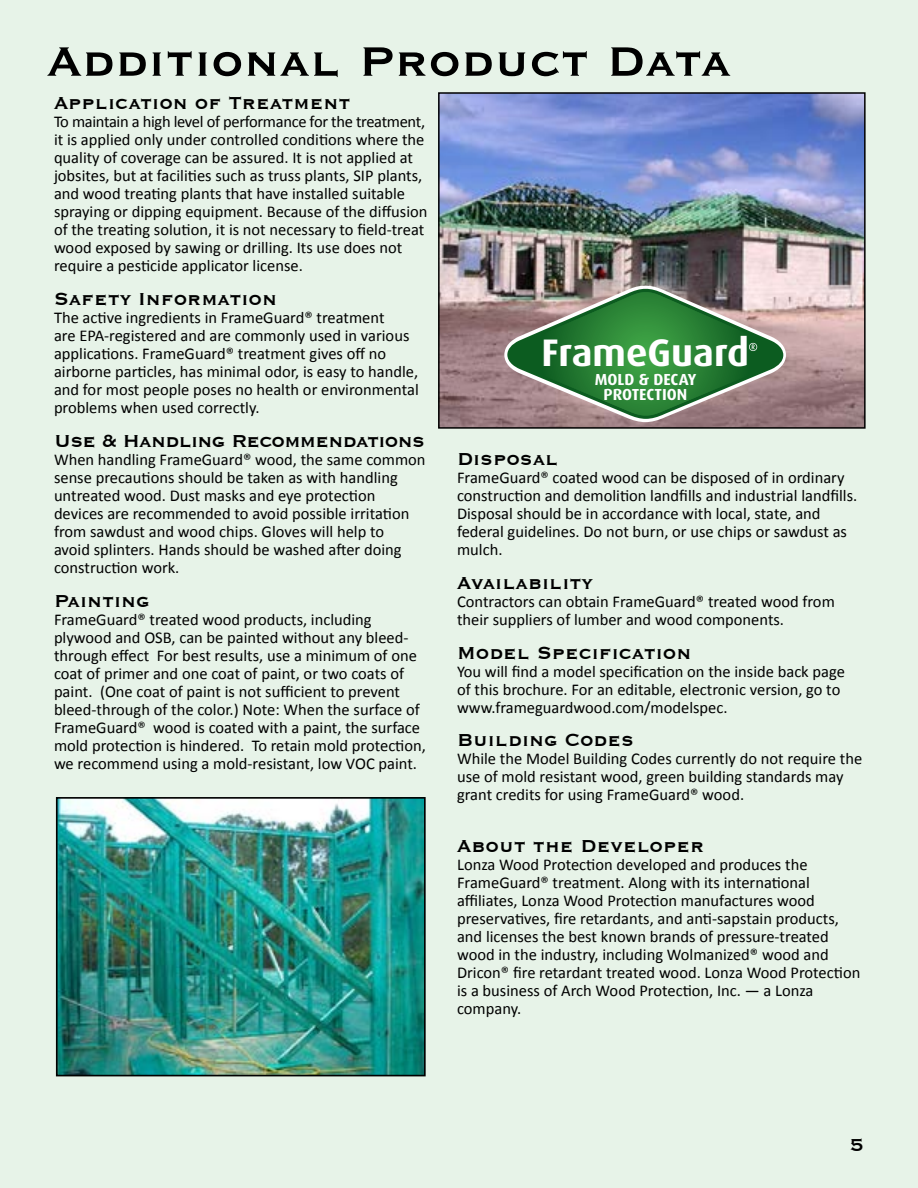
<style>
.page{position:relative;width:918px;height:1188px;background:#e7f3e8}
.page>*{position:absolute;margin:0;border:0;box-sizing:border-box;transform-origin:0 0}
.t1{font:700 54px "Copperplate Gothic BT";color:#000}
.t2{font:700 38.4px "Dax OT";color:#fff}
.t3{font:700 22.5px "Copperplate Gothic BT";color:#000}
.t4{font:700 22.5px "Copperplate Gothic BT";letter-spacing:-.03em;color:#000}
.t5{font:16.5px/18px "Calibri";color:#000}
.t6{font:700 16.05px/15.3px "Dax OT";color:#fff;text-align:center}
</style>
<div class="page">
<img style="left:59px;top:800px;width:364px;height:273px">
<div style="left:56px;top:797px;width:370px;height:279px;border:2px solid #000"></div>
<img style="left:441px;top:95px;width:422px;height:331px">
<div style="left:438px;top:92px;width:428px;height:337px;border:2px solid #000"></div>
<svg style="left:504px;top:286px;width:282px;height:136px;background:#62885f"></svg>
<h1 class="t1" style="left:47px;top:32px;width:685px">Additional Product Data</h1>
<h3 class="t3" style="left:54px;top:91px;width:298px">Application of Treatment</h3>
<p class="t5" style="left:54px;top:113px;width:375px">To maintain a high level of performance for the treatment, it is applied only under controlled conditions where the quality of coverage can be assured. It is not applied at jobsites, but at facilities such as truss plants, SIP plants, and wood treating plants that have installed suitable spraying or dipping equipment. Because of the diffusion of the treating solution, it is not necessary to field-treat wood exposed by sawing or drilling. Its use does not require a pesticide applicator license.</p>
<h3 class="t3" style="left:54px;top:287px;width:225px">Safety Information</h3>
<p class="t5" style="left:54px;top:309px;width:366px">The active ingredients in FrameGuard® treatment<br>are EPA-registered and are commonly used in various applications. FrameGuard® treatment gives off no airborne particles, has minimal odor, is easy to handle, and for most people poses no health or environmental problems when used correctly.</p>
<h3 class="t4" style="left:54px;top:429px;width:372px">Use &amp; Handling Recommendations</h3>
<p class="t5" style="left:54px;top:450px;width:373px">When handling FrameGuard® wood, the same common sense precautions should be taken as with handling untreated wood. Dust masks and eye protection devices are recommended to avoid possible irritation from sawdust and wood chips. Gloves will help to<br>avoid splinters. Hands should be washed after doing construction work.</p>
<h3 class="t3" style="left:54px;top:588px;width:97px">Painting</h3>
<p class="t5" style="left:54px;top:610px;width:373px">FrameGuard® treated wood products, including plywood and OSB, can be painted without any bleed&shy;through effect For best results, use a minimum of one coat of primer and one coat of paint, or two coats of paint. (One coat of paint is not sufficient to prevent bleed-through of the color.) Note: When the surface of FrameGuard® wood is coated with a paint, the surface mold protection is hindered. To retain mold protection, we recommend using a mold-resistant, low VOC paint.</p>
<h2 class="t2" style="left:542px;top:328px;width:209px">FrameGuard</h2>
<p class="t6" style="left:595px;top:372px;width:103px">MOLD &amp; DECAY<br>PROTECTION</p>
<h3 class="t3" style="left:457px;top:447px;width:103px">Disposal</h3>
<p class="t5" style="left:457px;top:469px;width:402px">FrameGuard® coated wood can be disposed of in ordinary construction and demolition landfills and industrial landfills.<br>Disposal should be in accordance with local, state, and federal guidelines. Do not burn, or use chips or sawdust as mulch.</p>
<h3 class="t3" style="left:457px;top:571px;width:137px">Availability</h3>
<p class="t5" style="left:457px;top:593px;width:379px">Contractors can obtain FrameGuard® treated wood from their suppliers of lumber and wood components.</p>
<h3 class="t3" style="left:457px;top:640px;width:236px">Model Specification</h3>
<p class="t5" style="left:457px;top:662px;width:389px">You will find a model specification on the inside back page of this brochure. For an editable, electronic version, go to www.frameguardwood.com/modelspec.</p>
<h3 class="t3" style="left:457px;top:728px;width:178px">Building Codes</h3>
<p class="t5" style="left:457px;top:750px;width:407px">While the Model Building Codes currently do not require the use of mold resistant wood, green building standards may grant credits for using FrameGuard® wood.</p>
<h3 class="t3" style="left:457px;top:834px;width:249px">About the Developer</h3>
<p class="t5" style="left:457px;top:856px;width:405px">Lonza Wood Protection developed and produces the FrameGuard® treatment. Along with its international affiliates, Lonza Wood Protection manufactures wood preservatives, fire retardants, and anti-sapstain products, and licenses the best known brands of pressure-treated wood in the industry, including Wolmanized® wood and Dricon® fire retardant treated wood. Lonza Wood Protection is a business of Arch Wood Protection, Inc. — a Lonza company.</p>
<h3 class="t3" style="left:850px;top:1133px;width:16px">5</h3>
</div>
